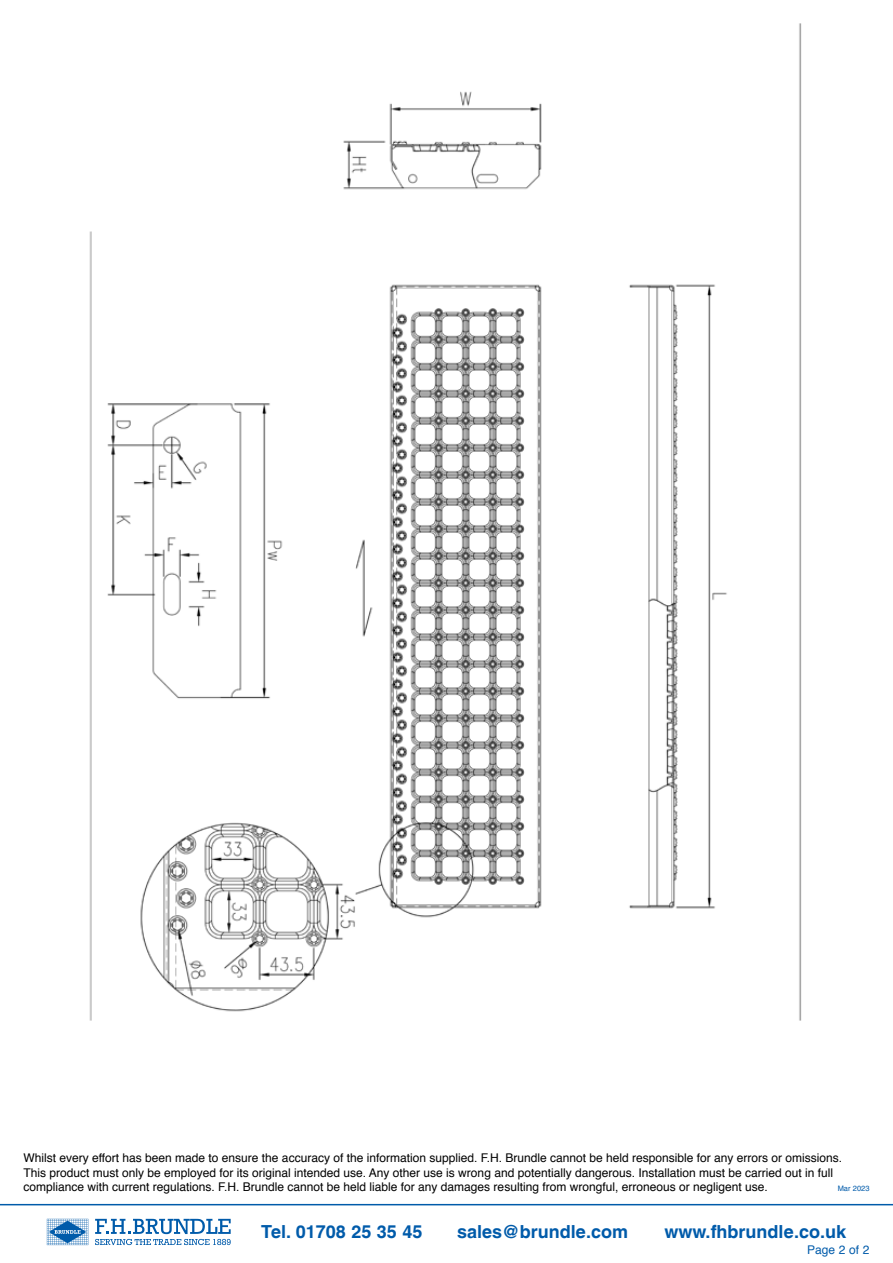
<style>
.page{position:relative;width:893px;height:1263px;background:#fff}
.page>*{position:absolute;margin:0;border:0;box-sizing:border-box;transform-origin:0 0}
.t1{font:700 18px "Helvetica LT";color:#005baa}
.t2{font:12px/14.4px "Helvetica";color:#000}
.t3{font:12px "Helvetica";color:#005baa}
.t4{font:7.5px "Helvetica";color:#005baa}
</style>
<div class="page">
<svg style="left:47px;top:1219px;width:41px;height:26px"></svg>
<svg style="left:95px;top:1219px;width:136px;height:26px"></svg>
<hr style="left:0;top:1204px;width:893px;height:1px;background:#005baa">
<img style="left:89px;top:23px;width:713px;height:997px">
<p class="t2" style="left:23px;top:1151px;width:820px">Whilst every effort has been made to ensure the accuracy of the information supplied. F.H. Brundle cannot be held responsible for any errors or omissions.<br>This product must only be employed for its original intended use. Any other use is wrong and potentially dangerous. Installation must be carried out in full compliance with current regulations. F.H. Brundle cannot be held liable for any damages resulting from wrongful, erroneous or negligent use.</p>
<p class="t4" style="left:838px;top:1183px;width:33px">Mar 2023</p>
<h1 class="t1" style="left:261px;top:1221px;width:163px">Tel. 01708 25 35 45</h1>
<h1 class="t1" style="left:457px;top:1221px;width:172px">sales@brundle.com</h1>
<h1 class="t1" style="left:664px;top:1221px;width:183px">www.fhbrundle.co.uk</h1>
<p class="t3" style="left:807px;top:1240px;width:64px">Page 2 of 2</p>
</div>
